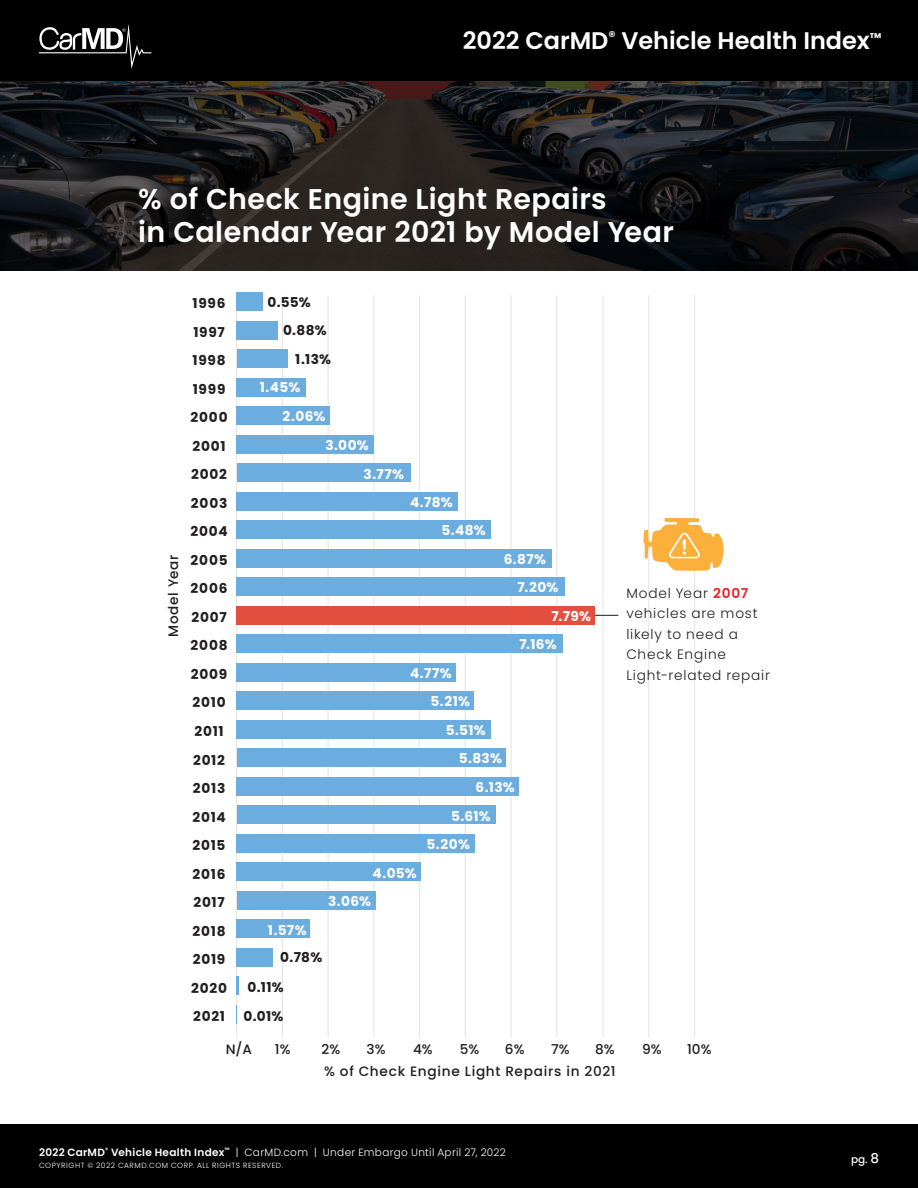
<style>
.page{position:relative;width:918px;height:1188px;background:#fff}
.page>*{position:absolute;margin:0;border:0;box-sizing:border-box;transform-origin:0 0}
.t1{font:600 28.5px/33px "Poppins";letter-spacing:.015em;color:#fff}
.t2{font:600 24px "Poppins";color:#fff}
.t3{font:700 13.65px/28.5px "Poppins";letter-spacing:.055em;color:#231f20}
.t4{font:700 13.65px/28.5px "Poppins";letter-spacing:.03em;color:#fff}
.t5{font:300 13.65px/20.5px "Poppins";letter-spacing:.055em;color:#231f20}
.t6{font:500 13.65px "Poppins";letter-spacing:.05em;color:#231f20}
.t7{font:300 10.5px "Poppins";letter-spacing:.03em;color:#fff}
.t8{font:500 10.5px "Poppins";color:#fff}
.t9{font:300 7.5px "Poppins";letter-spacing:.075em;color:#fff}
.s1{color:#231f20}
.s2{font-weight:600;color:#ee1d23}
.s3{font-weight:600}
.s4{font-size:13.5px}
</style>
<div class="page">
<div style="left:0;top:1124px;width:918px;height:64px;background:#000"></div>
<div style="left:0;top:0;width:918px;height:81px;background:#000"></div>
<svg style="left:39px;top:25px;width:112px;height:43px"></svg>
<img style="left:0;top:81px;width:918px;height:190px">
<hr style="left:602px;top:295px;width:2px;height:742px;background:#d1d2d4">
<hr style="left:583px;top:615px;width:35px;height:1px;background:#231f20">
<hr style="left:648px;top:295px;width:1px;height:742px;background:#d1d2d4">
<hr style="left:694px;top:295px;width:1px;height:742px;background:#d1d2d4">
<hr style="left:236px;top:295px;width:1px;height:742px;background:#d1d2d4">
<hr style="left:282px;top:295px;width:1px;height:742px;background:#d1d2d4">
<hr style="left:327px;top:295px;width:2px;height:742px;background:#d1d2d4">
<hr style="left:373px;top:295px;width:1px;height:742px;background:#d1d2d4">
<hr style="left:419px;top:295px;width:1px;height:742px;background:#d1d2d4">
<hr style="left:465px;top:295px;width:1px;height:742px;background:#d1d2d4">
<hr style="left:510px;top:295px;width:2px;height:742px;background:#d1d2d4">
<hr style="left:556px;top:295px;width:1px;height:742px;background:#d1d2d4">
<div style="left:237px;top:293px;width:26px;height:18px;background:#6caddf"></div>
<div style="left:237px;top:663px;width:219px;height:18px;background:#6caddf"></div>
<div style="left:237px;top:692px;width:237px;height:18px;background:#6caddf"></div>
<div style="left:237px;top:720px;width:254px;height:18px;background:#6caddf"></div>
<div style="left:237px;top:749px;width:268px;height:18px;background:#6caddf"></div>
<div style="left:237px;top:777px;width:282px;height:18px;background:#6caddf"></div>
<div style="left:237px;top:834px;width:238px;height:18px;background:#6caddf"></div>
<div style="left:237px;top:635px;width:326px;height:18px;background:#6caddf"></div>
<div style="left:237px;top:606px;width:358px;height:18px;background:#e44e3f"></div>
<div style="left:237px;top:578px;width:328px;height:18px;background:#6caddf"></div>
<div style="left:237px;top:549px;width:315px;height:18px;background:#6caddf"></div>
<div style="left:237px;top:521px;width:254px;height:18px;background:#6caddf"></div>
<div style="left:237px;top:492px;width:221px;height:18px;background:#6caddf"></div>
<div style="left:237px;top:464px;width:173px;height:18px;background:#6caddf"></div>
<div style="left:237px;top:435px;width:137px;height:18px;background:#6caddf"></div>
<div style="left:237px;top:407px;width:93px;height:18px;background:#6caddf"></div>
<div style="left:237px;top:378px;width:69px;height:18px;background:#6caddf"></div>
<div style="left:237px;top:350px;width:50px;height:18px;background:#6caddf"></div>
<div style="left:237px;top:321px;width:41px;height:18px;background:#6caddf"></div>
<div style="left:237px;top:806px;width:259px;height:18px;background:#6caddf"></div>
<div style="left:237px;top:863px;width:184px;height:18px;background:#6caddf"></div>
<div style="left:237px;top:891px;width:139px;height:18px;background:#6caddf"></div>
<div style="left:237px;top:920px;width:73px;height:18px;background:#6caddf"></div>
<div style="left:237px;top:948px;width:36px;height:18px;background:#6caddf"></div>
<svg style="left:237px;top:977px;width:2px;height:18px"></svg>
<svg style="left:643px;top:518px;width:81px;height:53px"></svg>
<h2 class="t2" style="left:463px;top:27px;width:420px">2022 CarMD<sup>®</sup> Vehicle Health Index<sup>™</sup></h2>
<p class="t1" style="left:138px;top:183px;width:537px">% of Check Engine Light Repairs<br>in Calendar Year 2021 by Model Year</p>
<p class="t6" style="left:165px;top:637px;width:84px;rotate:-90deg">Model Year</p>
<p class="t3" style="left:190px;top:289px;width:39px">1996<br>1997<br>1998<br>1999<br>2000<br>2001<br>2002<br>2003<br>2004<br>2005<br>2006<br>2007<br>2008<br>2009<br>2010<br>2011<br>2012<br>2013<br>2014<br>2015<br>2016<br>2017<br>2018<br>2019<br>2020<br>2021</p>
<p class="t3" style="left:267px;top:288px;width:45px">0.55%</p>
<p class="t3" style="left:283px;top:316px;width:45px">0.88%</p>
<p class="t3" style="left:295px;top:345px;width:37px">1.13%</p>
<p class="t4" style="left:260px;top:374px;width:42px">1.45%</p>
<p class="t4" style="left:282px;top:402px;width:45px">2.06%</p>
<p class="t4" style="left:325px;top:431px;width:45px">3.00%</p>
<p class="t4" style="left:364px;top:460px;width:42px">3.77%</p>
<p class="t4" style="left:441px;top:488px;width:46px;text-indent:-31px">4.78%<br>5.48%</p>
<p class="t4" style="left:504px;top:545px;width:44px">6.87%</p>
<p class="t4" style="left:517px;top:573px;width:43px">7.20%</p>
<p class="t4" style="left:552px;top:602px;width:41px">7.79%</p>
<p class="t4" style="left:519px;top:630px;width:39px">7.16%</p>
<p class="t4" style="left:410px;top:659px;width:43px">4.77%</p>
<p class="t4" style="left:431px;top:687px;width:41px">5.21%</p>
<p class="t4" style="left:446px;top:716px;width:41px">5.51%</p>
<p class="t4" style="left:459px;top:744px;width:45px">5.83%</p>
<p class="t4" style="left:476px;top:773px;width:41px">6.13%</p>
<p class="t4" style="left:451px;top:802px;width:41px">5.61%</p>
<p class="t4" style="left:373px;top:859px;width:46px">4.05%</p>
<p class="t4" style="left:328px;top:887px;width:45px">3.06%</p>
<p class="t4" style="left:280px;top:916px;width:43px;line-height:27.2px;text-indent:-12px">1.57%<br><span class="s1">0.78%</span></p>
<p class="t3" style="left:244px;top:972px;width:42px;line-height:29px">0.11%<br>0.01%</p>
<p class="t4" style="left:426px;top:830px;width:45px">5.20%</p>
<p class="t5" style="left:626px;top:583px;width:145px">Model Year <span class="s2">2007 </span>vehicles are most likely to need a<br>Check Engine<br>Light-related repair</p>
<p class="t6" style="left:226px;top:1041px;width:28px">N/A</p>
<p class="t6" style="left:275px;top:1041px;width:17px">1%</p>
<p class="t6" style="left:321px;top:1041px;width:20px">2%</p>
<p class="t6" style="left:367px;top:1041px;width:21px">3%</p>
<p class="t6" style="left:413px;top:1041px;width:21px">4%</p>
<p class="t6" style="left:460px;top:1041px;width:21px">5%</p>
<p class="t6" style="left:505px;top:1041px;width:21px">6%</p>
<p class="t6" style="left:551px;top:1041px;width:20px">7%</p>
<p class="t6" style="left:595px;top:1041px;width:21px">8%</p>
<p class="t6" style="left:642px;top:1041px;width:21px">9%</p>
<p class="t6" style="left:687px;top:1041px;width:26px">10%</p>
<p class="t6" style="left:324px;top:1063px;width:293px">% of Check Engine Light Repairs in 2021</p>
<p class="t7" style="left:39px;top:1146px;width:468px"><span class="s3">2022 CarMD</span><sup>®</sup> <span class="s3">Vehicle Health Index</span><sup>™</sup> | CarMD.com | Under Embargo Until April 27, 2022</p>
<p class="t9" style="left:39px;top:1161px;width:246px">COPYRIGHT © 2022 CARMD.COM CORP. ALL RIGHTS RESERVED.</p>
<p class="t8" style="left:851px;top:1153px;width:30px">pg. <span class="s4">8</span></p>
</div>
